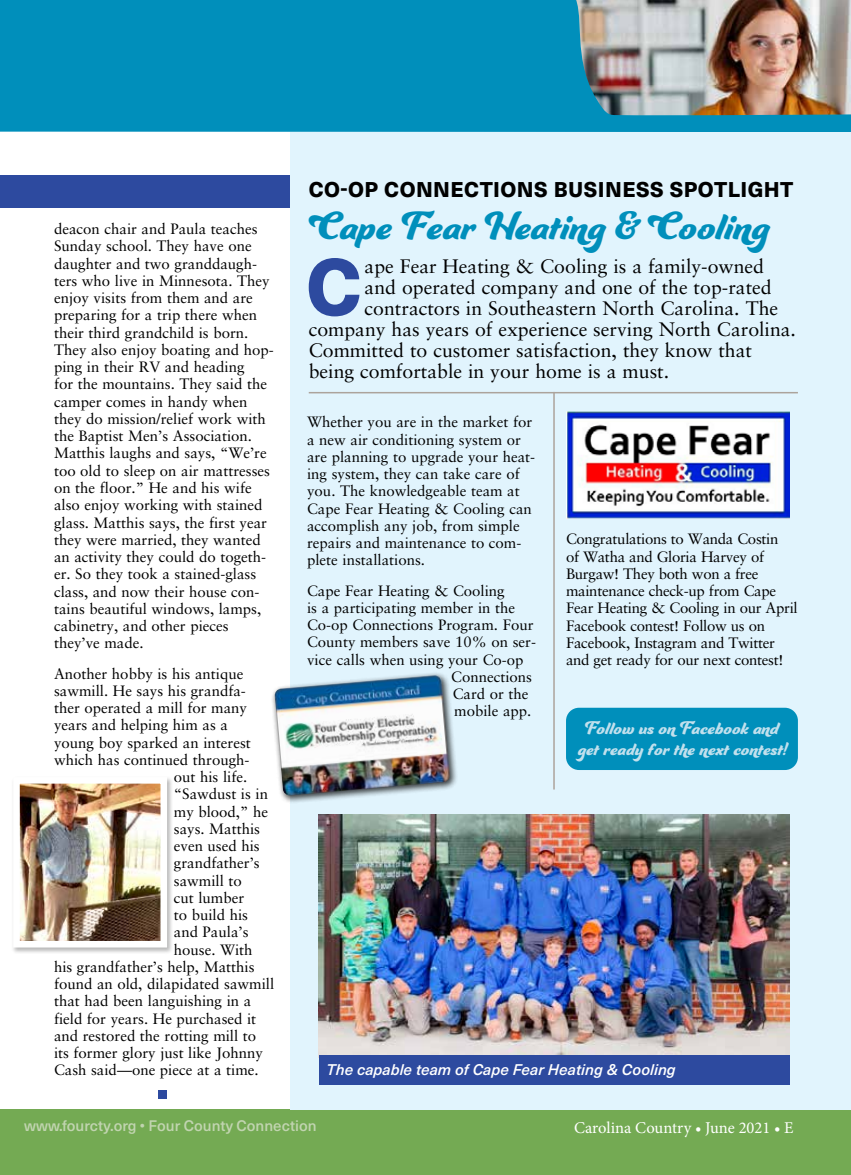
<style>
.page{position:relative;width:851px;height:1175px;background:#fff}
.page>*{position:absolute;margin:0;border:0;box-sizing:border-box;transform-origin:0 0}
.t1{font:800 78.45px "Neue Haas Unica W1 G";color:#2d4a9f}
.t2{font:42px "Ganache";color:#008fbb}
.t3{font:800 21px "Neue Haas Unica W1 G";letter-spacing:.02em;color:#000}
.t4{font:19.5px "Sabon";color:#000}
.t5{font:19.5px/21px "Ganache";color:#c1e0ed;text-align:center}
.t6{font:16.5px "Minion Pro";color:#fff}
.t7{font:italic 500 15.15px "Neue Haas Unica W1 G";color:#fff}
.t8{font:15px/17.2px "Sabon";color:#000}
.t9{font:15px/17.2px "Sabon";letter-spacing:-.02em;color:#000}
.t10{font:500 15px "Neue Haas Unica W1 G";color:#c1d4b0}
</style>
<div class="page">
<div style="left:0;top:1109px;width:850px;height:65px;background:#74aa53"></div>
<img style="left:0;top:0;width:850px;height:132px">
<div style="left:0;top:176px;width:289px;height:32px;background:#2d4a9f"></div>
<div style="left:290px;top:132px;width:560px;height:977px;background:#e1f4fd"></div>
<hr style="left:553px;top:392px;width:1px;height:397px;background:#aca39b">
<hr style="left:309px;top:392px;width:488px;height:1px;background:#aca39b">
<div style="left:566px;top:707px;width:231px;height:63px;background:#008fbb;border-radius:13px"></div>
<img style="left:566px;top:411px;width:223px;height:108px">
<div style="left:271px;top:671px;width:187px;height:132px;background:#000;opacity:.75"></div>
<img style="left:274px;top:675px;width:176px;height:121px">
<img style="left:319px;top:814px;width:470px;height:240px">
<div style="left:319px;top:1054px;width:470px;height:30px;background:#2d4a9f"></div>
<div style="left:158px;top:1090px;width:8px;height:9px;background:#2d4a9f"></div>
<div style="left:12px;top:776px;width:161px;height:178px;background:#000;opacity:.28"></div>
<img style="left:21px;top:785px;width:138px;height:154px">
<div style="left:13px;top:777px;width:154px;height:170px;border:7px solid #fff"></div>
<p class="t8" style="left:54px;top:220px;width:221px">deacon chair and Paula teaches<br>Sunday school. They have one daughter and two granddaugh&shy;ters who live in Minnesota. They enjoy visits from them and are preparing for a trip there when their third grandchild is born.<br>They also enjoy boating and hop&shy;ping in their RV and heading<br>for the mountains. They said the camper comes in handy when they do mission/relief work with the Baptist Men’s Association.<br>Matthis laughs and says, “We’re too old to sleep on air mattresses on the floor.” He and his wife also enjoy working with stained glass. Matthis says, the first year they were married, they wanted an activity they could do togeth&shy;er. So they took a stained-glass class, and now their house con&shy;tains beautiful windows, lamps, cabinetry, and other pieces they’ve made.</p>
<p class="t8" style="left:54px;top:664px;width:191px">Another hobby is his antique</p>
<p class="t8" style="left:54px;top:681px;width:193px">sawmill. He says his grandfa-</p>
<p class="t8" style="left:54px;top:699px;width:194px">ther operated a mill for many</p>
<p class="t8" style="left:54px;top:716px;width:175px">years and helping him as a</p>
<p class="t8" style="left:54px;top:733px;width:198px">young boy sparked an interest</p>
<p class="t8" style="left:54px;top:750px;width:197px">which has continued through-</p>
<p class="t8" style="left:174px;top:768px;width:75px">out his life.</p>
<p class="t8" style="left:174px;top:785px;width:96px">“Sawdust is in</p>
<p class="t8" style="left:174px;top:802px;width:96px">my blood,” he</p>
<p class="t8" style="left:174px;top:819px;width:88px">says. Matthis</p>
<p class="t8" style="left:174px;top:837px;width:87px">even used his</p>
<p class="t8" style="left:174px;top:854px;width:87px">grandfather’s</p>
<p class="t8" style="left:174px;top:871px;width:69px">sawmill to</p>
<p class="t8" style="left:174px;top:888px;width:72px">cut lumber</p>
<p class="t8" style="left:174px;top:906px;width:76px">to build his</p>
<p class="t8" style="left:174px;top:923px;width:76px">and Paula’s</p>
<p class="t8" style="left:174px;top:940px;width:80px">house. With</p>
<p class="t8" style="left:54px;top:957px;width:202px">his grandfather’s help, Matthis</p>
<p class="t8" style="left:54px;top:975px;width:222px">found an old, dilapidated sawmill</p>
<p class="t8" style="left:54px;top:992px;width:199px">that had been languishing in a</p>
<p class="t8" style="left:54px;top:1009px;width:204px">field for years. He purchased it</p>
<p class="t8" style="left:54px;top:1026px;width:204px">and restored the rotting mill to</p>
<p class="t8" style="left:54px;top:1044px;width:210px">its former glory just like Johnny</p>
<p class="t8" style="left:54px;top:1061px;width:206px">Cash said—one piece at a time.</p>
<h3 class="t3" style="left:309px;top:173px;width:486px">CO-OP CONNECTIONS BUSINESS SPOTLIGHT</h3>
<h2 class="t2" style="left:309px;top:199px;width:462px">Cape Fear Heating &amp; Cooling</h2>
<h1 class="t1" style="left:306px;top:226px;width:58px">C</h1>
<h3 class="t4" style="left:364px;top:255px;width:401px">ape Fear Heating &amp; Cooling is a family-owned</h3>
<h3 class="t4" style="left:364px;top:276px;width:408px">and operated company and one of the top-rated</h3>
<h3 class="t4" style="left:364px;top:297px;width:415px">contractors in Southeastern North Carolina. The</h3>
<h3 class="t4" style="left:309px;top:318px;width:489px">company has years of experience serving North Carolina.</h3>
<h3 class="t4" style="left:309px;top:339px;width:445px">Committed to customer satisfaction, they know that</h3>
<h3 class="t4" style="left:309px;top:360px;width:362px">being comfortable in your home is a must.</h3>
<p class="t8" style="left:307px;top:413px;width:229px">Whether you are in the market for a new air conditioning system or are planning to upgrade your heat&shy;ing system, they can take care of you. The knowledgeable team at<br>Cape Fear Heating &amp; Cooling can accomplish any job, from simple repairs and maintenance to com&shy;plete installations.</p>
<p class="t8" style="left:307px;top:581px;width:199px">Cape Fear Heating &amp; Cooling</p>
<p class="t8" style="left:307px;top:599px;width:209px">is a participating member in the</p>
<p class="t8" style="left:307px;top:616px;width:228px">Co-op Connections Program. Four</p>
<p class="t8" style="left:307px;top:633px;width:230px">County members save 10% on ser-</p>
<p class="t8" style="left:307px;top:650px;width:218px">vice calls when using your Co-op</p>
<p class="t8" style="left:451px;top:668px;width:82px">Connections</p>
<p class="t8" style="left:452px;top:685px;width:77px">Card or the</p>
<p class="t8" style="left:454px;top:702px;width:79px">mobile app.</p>
<p class="t9" style="left:566px;top:530px;width:233px">Congratulations to Wanda Costin<br>of Watha and Gloria Harvey of<br>Burgaw! They both won a free maintenance check-up from Cape<br>Fear Heating &amp; Cooling in our April<br>Facebook contest! Follow us on<br>Facebook, Instagram and Twitter and get ready for our next contest!</p>
<h3 class="t5" style="left:577px;top:716px;width:210px">Follow us on Facebook and get ready for the next contest!</h3>
<p class="t7" style="left:326px;top:1058px;width:351px">The capable team of Cape Fear Heating &amp; Cooling</p>
<p class="t10" style="left:24px;top:1114px;width:294px">www.fourcty.org • Four County Connection</p>
<p class="t6" style="left:574px;top:1116px;width:221px">Carolina Country • June 2021 • E</p>
</div>
